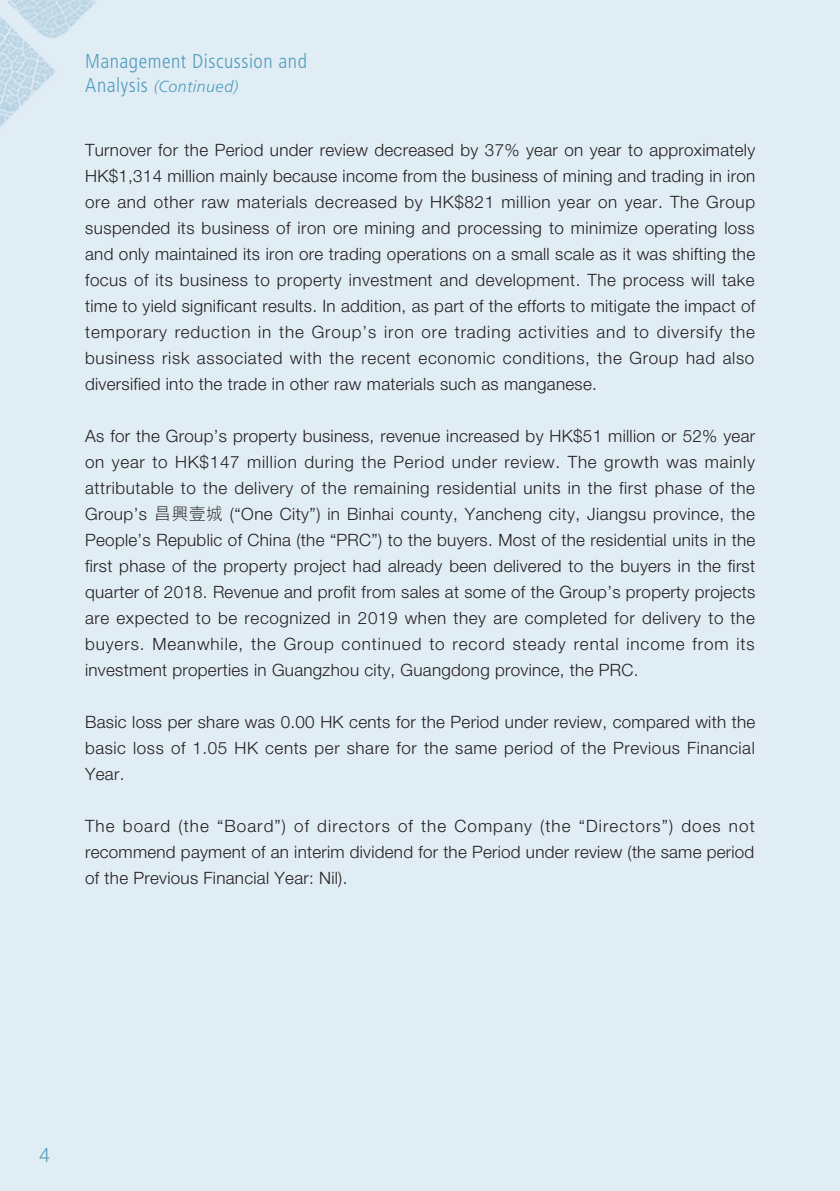
<style>
.page{position:relative;width:840px;height:1191px;background:#fff}
.page>*{position:absolute;margin:0;border:0;box-sizing:border-box;transform-origin:0 0}
.t1{font:300 condensed 20px "Frutiger LT Std";letter-spacing:.025em;color:#529cbe}
.t2{font:300 20px "Helvetica Neue LT Std";color:#529cbe}
._00_txt{font:300 17px/26px "Helvetica Neue LT Std";letter-spacing:.015em;color:#231f20;text-align:justify}
.t3{font:italic 300 16px "Frutiger LT Std";letter-spacing:.03em;color:#529cbe}
.s1{font-style:normal;font-stretch:condensed;font-size:20px}
.s2{font-family:"M Hei HK"}
</style>
<div class="page">
<div style="left:828px;top:0;width:11px;height:1191px;background:#e1edf4"></div>
<p class="t1" style="left:85px;top:50px;width:223px">Management Discussion and</p>
<p class="t3" style="left:85px;top:78px;width:155px"><span class="s1">Analysis</span> (Continued)</p>
<p class="_00_txt" style="left:85px;top:136px;width:671px">Turnover for the Period under review decreased by 37% year on year to approximately HK$1,314 million mainly because income from the business of mining and trading in iron ore and other raw materials decreased by HK$821 million year on year. The Group suspended its business of iron ore mining and processing to minimize operating loss and only maintained its iron ore trading operations on a small scale as it was shifting the focus of its business to property investment and development. The process will take time to yield significant results. In addition, as part of the efforts to mitigate the impact of temporary reduction in the Group’s iron ore trading activities and to diversify the business risk associated with the recent economic conditions, the Group had also diversified into the trade in other raw materials such as manganese.</p>
<p class="_00_txt" style="left:85px;top:422px;width:671px">As for the Group’s property business, revenue increased by HK$51 million or 52% year on year to HK$147 million during the Period under review. The growth was mainly attributable to the delivery of the remaining residential units in the first phase of the Group’s <span class="s2">昌興壹城</span> (“One City”) in Binhai county, Yancheng city, Jiangsu province, the People’s Republic of China (the “PRC”) to the buyers. Most of the residential units in the first phase of the property project had already been delivered to the buyers in the first quarter of 2018. Revenue and profit from sales at some of the Group’s property projects are expected to be recognized in 2019 when they are completed for delivery to the buyers. Meanwhile, the Group continued to record steady rental income from its investment properties in Guangzhou city, Guangdong province, the PRC.</p>
<p class="_00_txt" style="left:85px;top:708px;width:671px">Basic loss per share was 0.00 HK cents for the Period under review, compared with the basic loss of 1.05 HK cents per share for the same period of the Previous Financial Year.</p>
<p class="_00_txt" style="left:85px;top:812px;width:670px">The board (the “Board”) of directors of the Company (the “Directors”) does not recommend payment of an interim dividend for the Period under review (the same period of the Previous Financial Year: Nil).</p>
<p class="t2" style="left:39px;top:1142px;width:13px">4</p>
</div>
